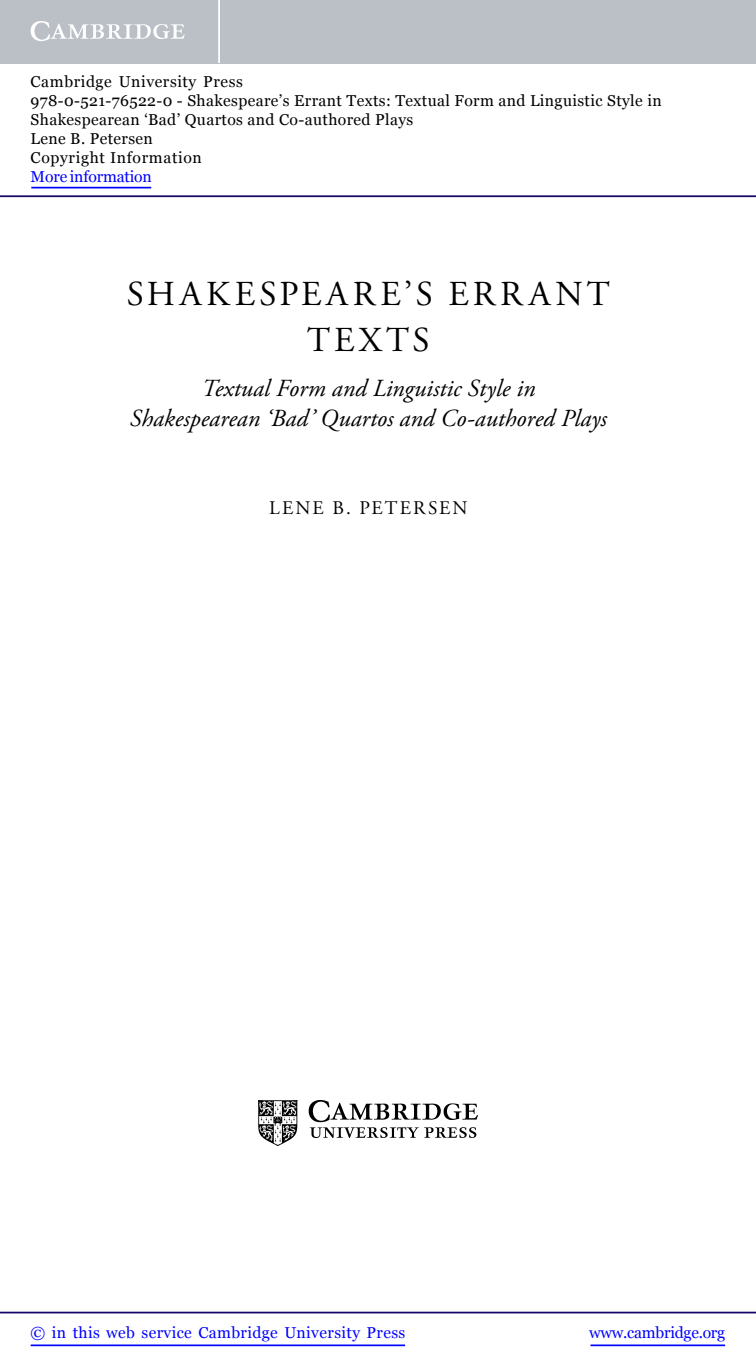
<style>
.page{position:relative;width:756px;height:1371px;background:#fff}
.page>*{position:absolute;margin:0;border:0;box-sizing:border-box;transform-origin:0 0}
.t1{font:35px/45.5px "Adobe Garamond Pro";letter-spacing:.13em;color:#000;text-align:center}
.t2{font:italic 24.5px/29.8px "Adobe Garamond Pro";color:#000;text-align:center}
.t3{font:19.25px "Adobe Garamond Pro";letter-spacing:.11em;color:#000}
.t4{font:15.75px/18.9px "Georgia";letter-spacing:.025em;color:#000}
.t5{font:15.75px "Georgia";letter-spacing:.025em;color:#00f}
.t6{font:15.75px "Georgia";letter-spacing:-.015em;color:#00f}
.t7{font:15.75px "Georgia";letter-spacing:-.01em;color:#00f}
</style>
<div class="page">
<img style="left:259px;top:1100px;width:219px;height:46px">
<hr style="left:591px;top:1344px;width:134px;height:1px;background:#00f">
<hr style="left:0;top:1311px;width:756px;height:2px;background:#150666">
<hr style="left:31px;top:1344px;width:374px;height:1px;background:#00f">
<div style="left:0;top:0;width:756px;height:63px;background:#bac0c6"></div>
<svg style="left:31px;top:21px;width:154px;height:20px"></svg>
<hr style="left:218px;top:0;width:2px;height:63px;background:#fff">
<hr style="left:0;top:195px;width:756px;height:2px;background:#150666">
<hr style="left:31px;top:187px;width:120px;height:1px;background:#00f">
<p class="t4" style="left:31px;top:72px;width:633px">Cambridge University Press<br>978-0-521-76522-0 - Shakespeare’s Errant Texts: Textual Form and Linguistic Style in Shakespearean ‘Bad’ Quartos and Co-authored Plays<br>Lene B. Petersen<br>Copyright Information</p>
<p class="t7" style="left:31px;top:167px;width:123px">More information</p>
<h1 class="t1" style="left:127px;top:275px;width:485px">SHAKESPEARE’S ERRANT<br>TEXTS</h1>
<h2 class="t2" style="left:130px;top:376px;width:478px">Textual Form and Linguistic Style in<br>Shakespearean ‘Bad’ Quartos and Co-authored Plays</h2>
<p class="t3" style="left:269px;top:500px;width:200px">LENE B. PETERSEN</p>
<p class="t5" style="left:31px;top:1323px;width:376px">© in this web service Cambridge University Press</p>
<p class="t6" style="left:589px;top:1323px;width:137px">www.cambridge.org</p>
</div>
